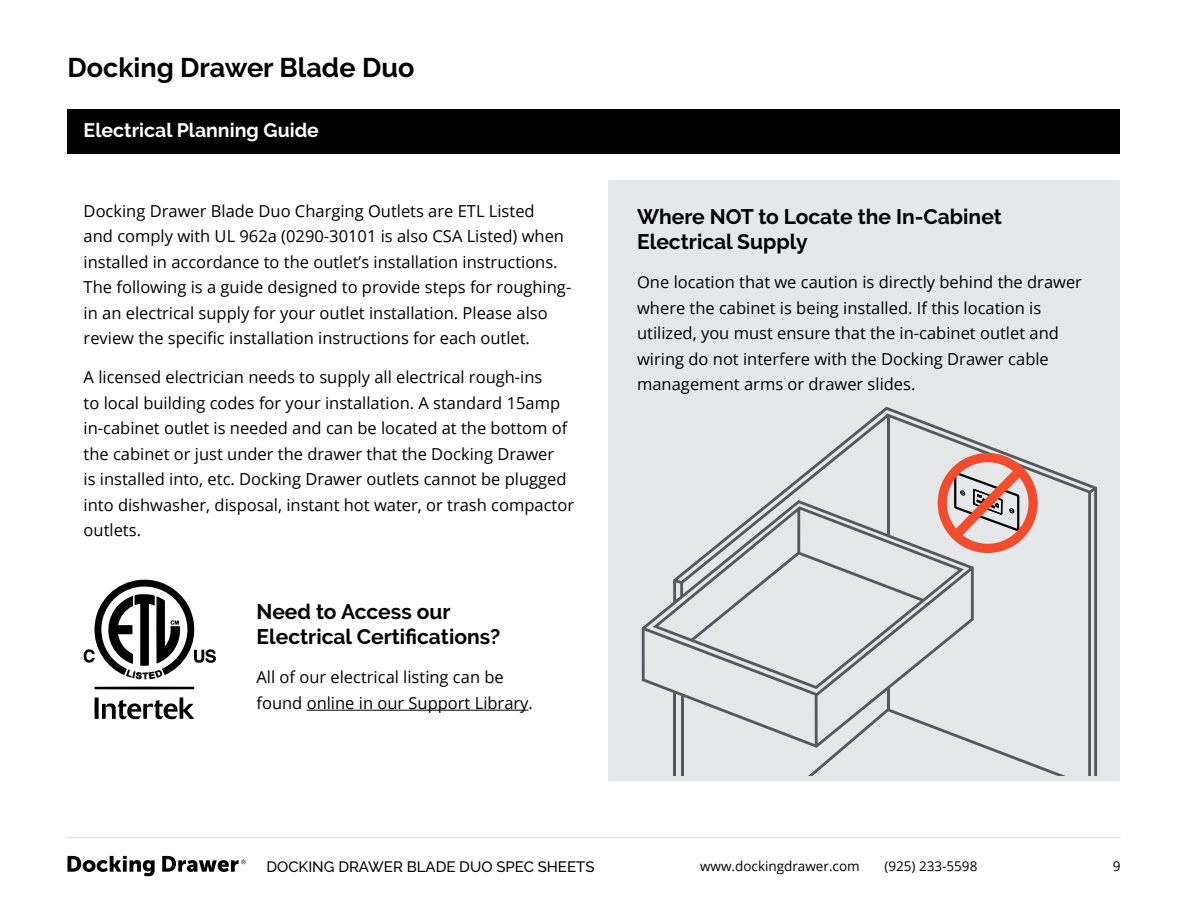
<style>
.page{position:relative;width:1188px;height:918px;background:#fff}
.page>*{position:absolute;margin:0;border:0;box-sizing:border-box;transform-origin:0 0}
.t1{font:700 27px "Raleway";color:#000}
.t2{font:700 21px/25.5px "Raleway";color:#000}
.t3{font:700 19.5px "Raleway";color:#fff}
.t4{font:16.5px/25.5px "Open Sans";color:#000}
.t5{font:500 15px "Raleway";color:#000}
.t6{font:13.5px "Open Sans";color:#000}
</style>
<div class="page">
<svg style="left:68px;top:856px;width:178px;height:20px"></svg>
<hr style="left:65px;top:837px;width:1056px;height:1px;background:#e6e7e8">
<div style="left:608px;top:180px;width:512px;height:600px;background:#e6e7e8"></div>
<div style="left:68px;top:109px;width:1052px;height:45px;background:#000"></div>
<hr style="left:307px;top:710px;width:222px;height:1px;background:#000">
<svg style="left:683px;top:407px;width:414px;height:369px"></svg>
<svg style="left:643px;top:509px;width:280px;height:187px"></svg>
<hr style="left:673px;top:692px;width:3px;height:84px;background:#55595d">
<hr style="left:681px;top:694px;width:2px;height:82px;background:#55595d">
<svg style="left:1089px;top:487px;width:7px;height:7px"></svg>
<svg style="left:938px;top:453px;width:100px;height:100px"></svg>
<svg style="left:95px;top:687px;width:99px;height:2px"></svg>
<svg style="left:94px;top:697px;width:100px;height:22px"></svg>
<svg style="left:84px;top:580px;width:132px;height:99px"></svg>
<h1 class="t1" style="left:68px;top:52px;width:348px">Docking Drawer Blade Duo</h1>
<p class="t3" style="left:84px;top:119px;width:237px">Electrical Planning Guide</p>
<p class="t4" style="left:84px;top:198px;width:489px">Docking Drawer Blade Duo Charging Outlets are ETL Listed<br>and comply with UL 962a (0290-30101 is also CSA Listed) when installed in accordance to the outlet’s installation instructions.<br>The following is a guide designed to provide steps for roughing&shy;in an electrical supply for your outlet installation. Please also review the specific installation instructions for each outlet.</p>
<p class="t4" style="left:84px;top:364px;width:492px">A licensed electrician needs to supply all electrical rough-ins<br>to local building codes for your installation. A standard 15amp in-cabinet outlet is needed and can be located at the bottom of the cabinet or just under the drawer that the Docking Drawer<br>is installed into, etc. Docking Drawer outlets cannot be plugged into dishwasher, disposal, instant hot water, or trash compactor outlets.</p>
<p class="t2" style="left:256px;top:599px;width:245px">Need to Access our<br>Electrical Certifications?</p>
<p class="t4" style="left:256px;top:664px;width:278px">All of our electrical listing can be found online in our Support Library.</p>
<p class="t2" style="left:637px;top:204px;width:366px">Where NOT to Locate the In-Cabinet<br>Electrical Supply</p>
<p class="t4" style="left:637px;top:269px;width:446px">One location that we caution is directly behind the drawer where the cabinet is being installed. If this location is utilized, you must ensure that the in-cabinet outlet and wiring do not interfere with the Docking Drawer cable management arms or drawer slides.</p>
<p class="t5" style="left:266px;top:858px;width:330px">DOCKING DRAWER BLADE DUO SPEC SHEETS</p>
<p class="t6" style="left:700px;top:857px;width:161px">www.dockingdrawer.com</p>
<p class="t6" style="left:884px;top:857px;width:95px">(925) 233-5598</p>
<p class="t6" style="left:1113px;top:857px;width:9px">9</p>
</div>
